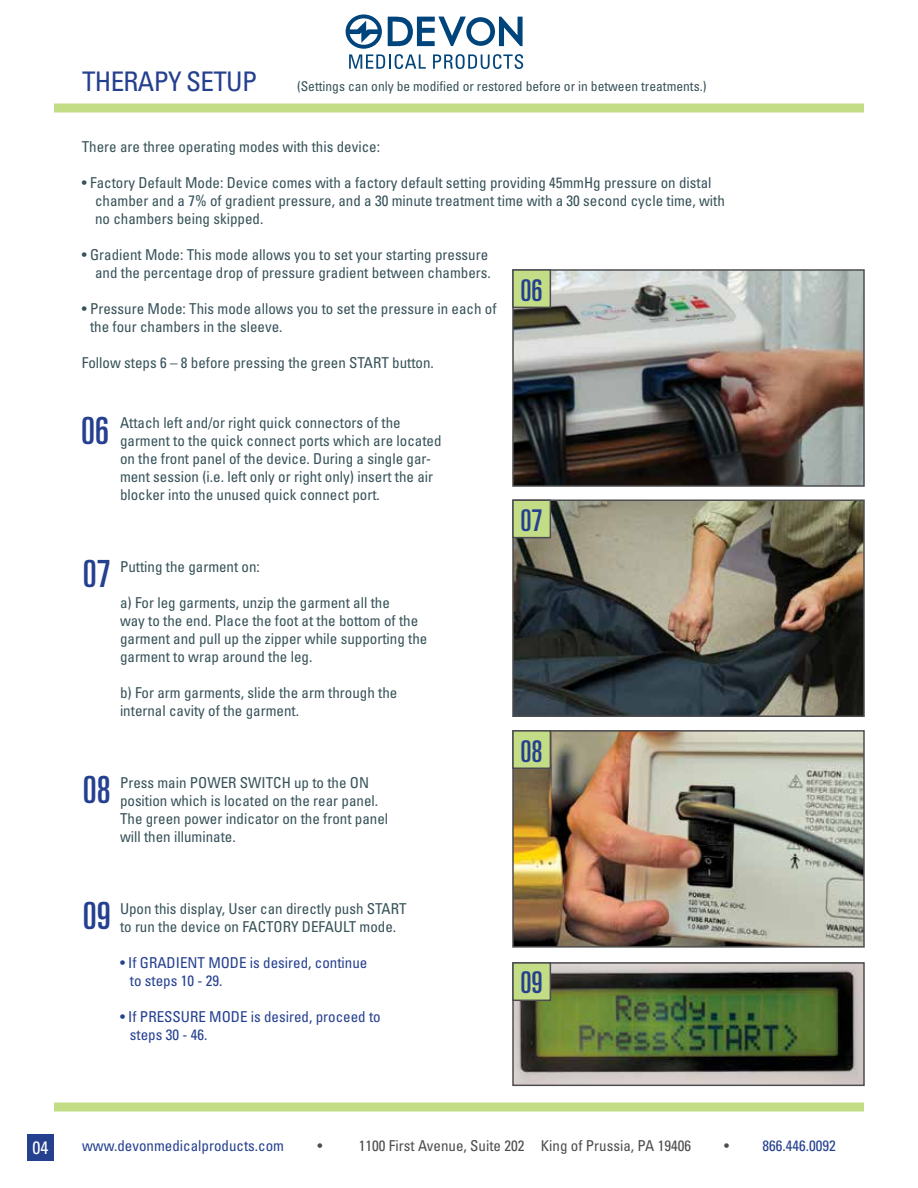
<style>
.page{position:relative;width:918px;height:1188px;background:#fff}
.page>*{position:absolute;margin:0;border:0;box-sizing:border-box;transform-origin:0 0}
.t1{font:ultra-condensed 37.5px "Univers";color:#25408f}
.t2{font:ultra-condensed 30px "Univers";color:#25408f}
.t3{font:condensed 27px "Univers";letter-spacing:-.025em;color:#25408f}
.t4{font:condensed 18px "Univers";color:#fff}
.t5{font:condensed 15px/18px "Univers";color:#375259}
.t6{font:condensed 15px/18px "Univers";color:#25408f}
.t7{font:condensed 15px "Univers";color:#4d4d4f}
.t8{font:condensed 13.5px "Univers";color:#375259}
.s1{color:#4d4d4f}
</style>
<div class="page">
<div style="left:27px;top:1134px;width:27px;height:27px;background:#25408f"></div>
<svg style="left:346px;top:14px;width:177px;height:55px"></svg>
<img style="left:515px;top:272px;width:347px;height:212px">
<div style="left:512px;top:269px;width:353px;height:218px;border:2px solid #4d4d4f"></div>
<div style="left:512px;top:269px;width:39px;height:39px;background:#c3dd87;border:2px solid #4d4d4f"></div>
<img style="left:515px;top:503px;width:347px;height:211px">
<div style="left:512px;top:500px;width:353px;height:217px;border:2px solid #4d4d4f"></div>
<div style="left:512px;top:500px;width:39px;height:38px;background:#c3dd87;border:2px solid #4d4d4f"></div>
<img style="left:515px;top:965px;width:347px;height:118px">
<div style="left:512px;top:962px;width:353px;height:124px;border:2px solid #4d4d4f"></div>
<div style="left:512px;top:962px;width:39px;height:39px;background:#c3dd87;border:2px solid #4d4d4f"></div>
<div style="left:54px;top:104px;width:810px;height:8px;background:#c3dd87"></div>
<div style="left:54px;top:1102px;width:810px;height:10px;background:#c3dd87"></div>
<img style="left:515px;top:733px;width:347px;height:212px">
<div style="left:512px;top:730px;width:353px;height:218px;border:2px solid #4d4d4f"></div>
<div style="left:512px;top:730px;width:39px;height:39px;background:#c3dd87;border:2px solid #4d4d4f"></div>
<h3 class="t3" style="left:82px;top:64px;width:176px">THERAPY SETUP</h3>
<p class="t8" style="left:297px;top:78px;width:411px">(Settings can only be modified or restored before or in between treatments.)</p>
<p class="t5" style="left:82px;top:137px;width:300px">There are three operating modes with this device:</p>
<p class="t5" style="left:95px;top:173px;width:631px;text-indent:-13px">• Factory Default Mode: Device comes with a factory default setting providing 45mmHg pressure on distal chamber and a 7% of gradient pressure, and a 30 minute treatment time with a 30 second cycle time, with no chambers being skipped.</p>
<p class="t5" style="left:82px;top:245px;width:411px;text-align:right">• Gradient Mode: This mode allows you to set your starting pressure and the percentage drop of pressure gradient between chambers.</p>
<p class="t5" style="left:90px;top:299px;width:408px;text-indent:-8px">• Pressure Mode: This mode allows you to set the pressure in each of the four chambers in the sleeve.</p>
<p class="t5" style="left:82px;top:353px;width:285px">Follow steps 6 – 8 before pressing the green Start</p>
<p class="t5" style="left:392px;top:353px;width:43px">button.</p>
<h2 class="t2" style="left:520px;top:273px;width:24px">06</h2>
<h1 class="t1" style="left:81px;top:409px;width:29px">06</h1>
<p class="t5" style="left:120px;top:414px;width:323px">Attach left and/or right quick connectors of the garment to the quick connect ports which are located on the front panel of the device. During a single gar&shy;ment session (i.e. left only or right only) insert the air blocker into the unused quick connect port.</p>
<h2 class="t2" style="left:520px;top:503px;width:24px">07</h2>
<h1 class="t1" style="left:83px;top:552px;width:29px">07</h1>
<p class="t5" style="left:120px;top:558px;width:141px">Putting the garment on:</p>
<p class="t5" style="left:120px;top:594px;width:309px">a) For leg garments, unzip the garment all the<br>way to the end. Place the foot at the bottom of the garment and pull up the zipper while supporting the garment to wrap around the leg.</p>
<p class="t5" style="left:120px;top:684px;width:279px">b) For arm garments, slide the arm through the internal cavity of the garment.</p>
<h2 class="t2" style="left:520px;top:734px;width:24px">08</h2>
<h1 class="t1" style="left:83px;top:769px;width:29px">08</h1>
<p class="t5" style="left:120px;top:774px;width:270px">Press main POWER SWITCH up to the ON position which is located on the rear panel.<br>The green power indicator on the front panel will then illuminate.</p>
<h1 class="t1" style="left:83px;top:894px;width:29px">09</h1>
<p class="t5" style="left:120px;top:900px;width:288px">Upon this display, User can directly push START to run the device on FACTORY DEFAULT mode.</p>
<p class="t6" style="left:130px;top:954px;width:239px;text-indent:-10px">• If GRADIENT MODE is desired, continue to steps 10 - 29.</p>
<p class="t6" style="left:130px;top:1008px;width:252px;text-indent:-10px">• If PRESSURE MODE is desired, proceed to steps 30 - 46.</p>
<h2 class="t2" style="left:520px;top:965px;width:24px">09</h2>
<p class="t4" style="left:33px;top:1137px;width:17px">04</p>
<p class="t6" style="left:82px;top:1136px;width:203px">www.devonmedicalproducts.com</p>
<p class="t7" style="left:317px;top:1136px;width:6px">•</p>
<p class="t7" style="left:359px;top:1136px;width:334px">1100 First Avenue, Suite 202 King of Prussia, PA 19406</p>
<p class="t6" style="left:724px;top:1136px;width:113px"><span class="s1">•</span> 866.446.0092</p>
</div>
